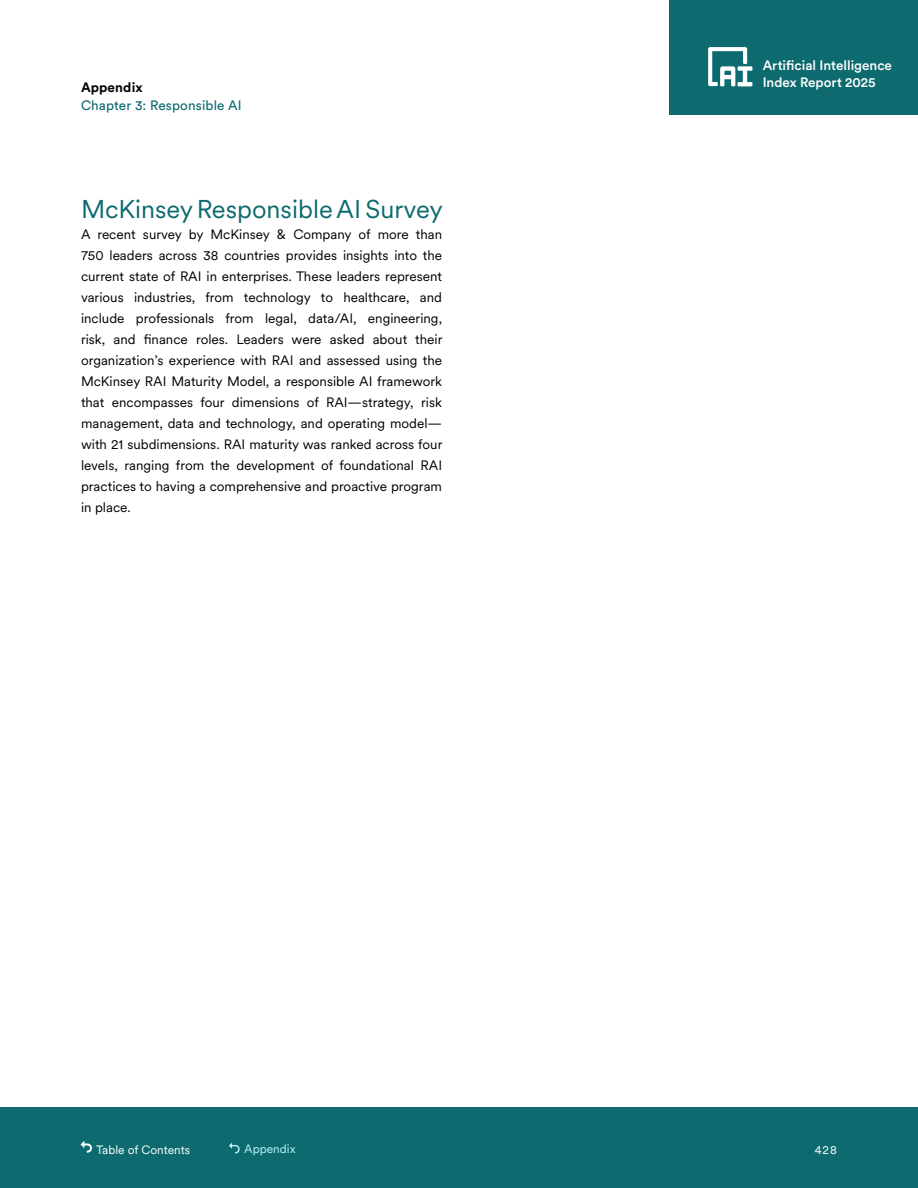
<style>
.page{position:relative;width:918px;height:1188px;background:#fff}
.page>*{position:absolute;margin:0;border:0;box-sizing:border-box;transform-origin:0 0}
.t1{font:25.5px "Circular XX";color:#0d6b70}
.t2{font:13.5px/21px "Circular XX";color:#000;text-align:justify}
.t3{font:500 13.5px/16.5px "Circular Std";color:#fff}
.t4{font:13.5px "Circular Std";letter-spacing:.01em;color:#0d6b70}
.t5{font:700 13.5px "Circular Std";letter-spacing:.01em;color:#000}
.t6{font:12px "Circular XX";color:#fff}
.t7{font:12px "Circular XX";color:#b9f6f6}
</style>
<div class="page">
<div style="left:0;top:1107px;width:918px;height:81px;background:#0d6b70"></div>
<div style="left:670px;top:0;width:248px;height:114px;background:#0d6b70"></div>
<svg style="left:708px;top:47px;width:44px;height:39px"></svg>
<svg style="left:229px;top:1143px;width:11px;height:11px"></svg>
<svg style="left:81px;top:1141px;width:11px;height:12px"></svg>
<p class="t5" style="left:81px;top:78px;width:63px">Appendix</p>
<p class="t4" style="left:81px;top:97px;width:162px">Chapter 3: Responsible AI</p>
<h1 class="t1" style="left:81px;top:192px;width:363px">McKinsey Responsible AI Survey</h1>
<p class="t2" style="left:81px;top:223px;width:363px">A recent survey by McKinsey &amp; Company of more than 750 leaders across 38 countries provides insights into the current state of RAI in enterprises. These leaders represent various industries, from technology to healthcare, and include professionals from legal, data/AI, engineering, risk, and finance roles. Leaders were asked about their organization’s experience with RAI and assessed using the McKinsey RAI Maturity Model, a responsible AI framework that encompasses four dimensions of RAI—strategy, risk management, data and technology, and operating model— with 21 subdimensions. RAI maturity was ranked across four levels, ranging from the development of foundational RAI practices to having a comprehensive and proactive program in place.</p>
<p class="t6" style="left:96px;top:1141px;width:95px">Table of Contents</p>
<p class="t7" style="left:244px;top:1141px;width:53px">Appendix</p>
<p class="t3" style="left:763px;top:57px;width:131px">Artificial Intelligence<br>Index Report 2025</p>
<p class="t6" style="left:815px;top:1141px;width:24px">428</p>
</div>
